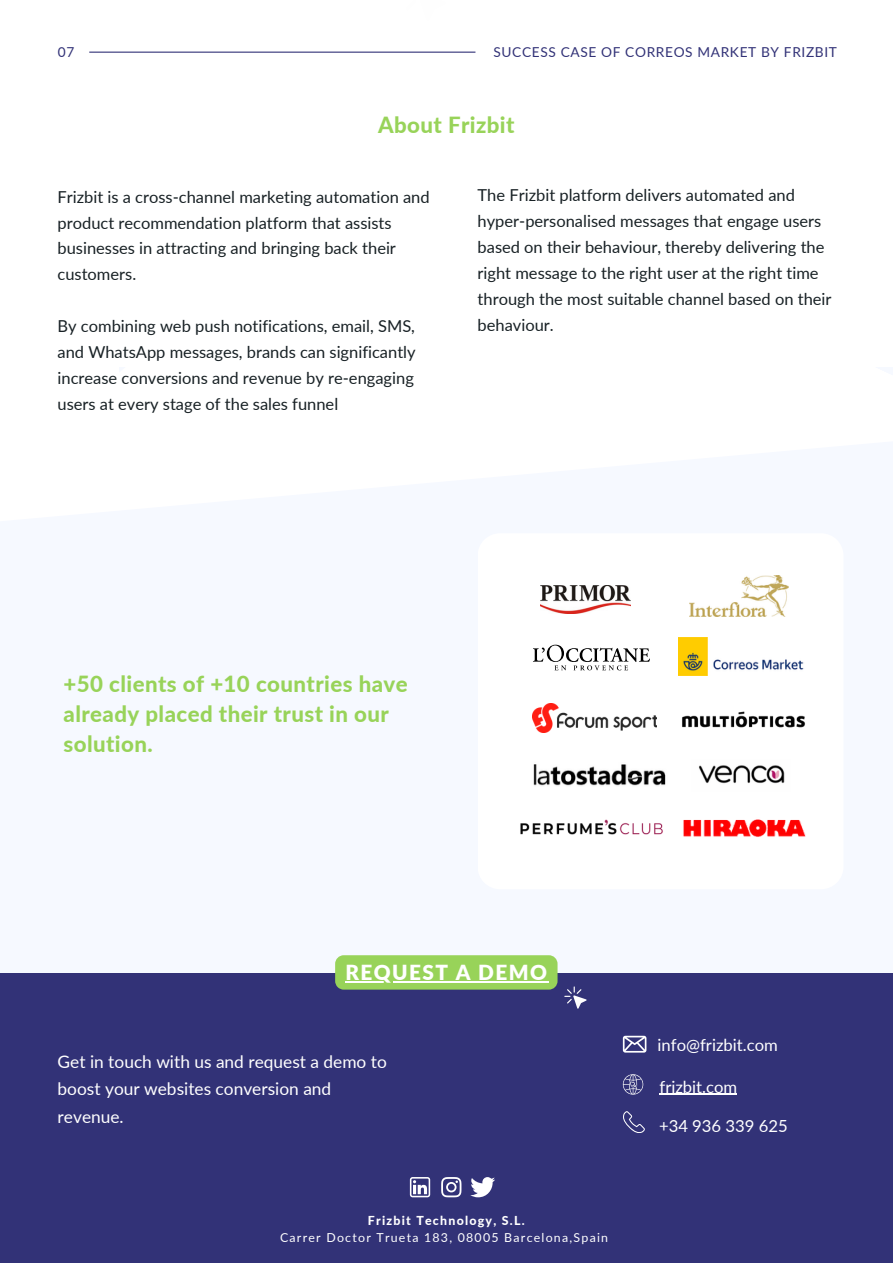
<style>
.page{position:relative;width:893px;height:1264px;background:#fff}
.page>*{position:absolute;margin:0;border:0;box-sizing:border-box;transform-origin:0 0}
.t1{font:800 22.2px/30.3px "Lato";letter-spacing:.02em;color:#98d359}
.t2{font:900 20.7px "Lato";letter-spacing:.07em;color:#fff}
.t3{font:17.25px/27.2px "Lato";color:#fff}
.t4{font:16.65px "Lato";color:#fff}
.t5{font:16.5px/25.8px "Lato";color:#182125}
.t6{font:13.65px "Lato";letter-spacing:.045em;color:#323277}
.t7{font:12.3px "Lato";letter-spacing:.1em;color:#fff}
.t8{font:800 12.3px "Lato";letter-spacing:.1em;color:#fff}
</style>
<div class="page">
<div style="left:0;top:0;width:892px;height:1262px;background:#f6f9ff"></div>
<div style="left:0;top:0;width:892px;height:366px;background:#fff"></div>
<div style="left:0;top:302px;width:118px;height:181px;background:#fff"></div>
<div style="left:0;top:973px;width:892px;height:289px;background:#323277"></div>
<hr style="left:89px;top:52px;width:386px;height:1px;background:#323277">
<svg style="left:441px;top:1177px;width:20px;height:20px"></svg>
<svg style="left:470px;top:1177px;width:25px;height:20px"></svg>
<svg style="left:410px;top:1177px;width:20px;height:20px"></svg>
<svg style="left:622px;top:1074px;width:21px;height:20px"></svg>
<svg style="left:622px;top:1035px;width:24px;height:17px"></svg>
<svg style="left:623px;top:1111px;width:22px;height:21px"></svg>
<div style="left:335px;top:955px;width:222px;height:34px;background:#98d359"></div>
<hr style="left:345px;top:981px;width:203px;height:1px;background:#fff">
<svg style="left:564px;top:986px;width:22px;height:22px"></svg>
<img style="left:540px;top:585px;width:90px;height:28px">
<img style="left:682px;top:711px;width:123px;height:17px">
<img style="left:678px;top:637px;width:126px;height:38px">
<img style="left:689px;top:575px;width:99px;height:41px">
<img style="left:699px;top:765px;width:86px;height:19px">
<svg style="left:533px;top:644px;width:117px;height:26px"></svg>
<img style="left:532px;top:703px;width:125px;height:29px">
<img style="left:533px;top:764px;width:133px;height:22px">
<img style="left:683px;top:819px;width:123px;height:18px">
<img style="left:520px;top:819px;width:143px;height:16px">
<hr style="left:659px;top:1093px;width:78px;height:1px;background:#fff">
<p class="t6" style="left:58px;top:43px;width:18px">07</p>
<p class="t6" style="left:493px;top:43px;width:345px">SUCCESS CASE OF CORREOS MARKET BY FRIZBIT</p>
<p class="t1" style="left:378px;top:109px;width:138px">About Frizbit</p>
<p class="t5" style="left:58px;top:183px;width:373px">Frizbit is a cross-channel marketing automation and product recommendation platform that assists businesses in attracting and bringing back their customers.</p>
<p class="t5" style="left:58px;top:313px;width:359px;text-align:justify">By combining web push notifications, email, SMS, and WhatsApp messages, brands can significantly increase conversions and revenue by re-engaging users at every stage of the sales funnel</p>
<p class="t5" style="left:477px;top:182px;width:355px">The Frizbit platform delivers automated and hyper-personalised messages that engage users based on their behaviour, thereby delivering the right message to the right user at the right time through the most suitable channel based on their behaviour.</p>
<p class="t1" style="left:63px;top:668px;width:346px">+50 clients of +10 countries have already placed their trust in our solution.</p>
<p class="t2" style="left:345px;top:959px;width:203px">REQUEST A DEMO</p>
<p class="t3" style="left:58px;top:1048px;width:331px">Get in touch with us and request a demo to boost your websites conversion and revenue.</p>
<p class="t8" style="left:368px;top:1213px;width:158px">Frizbit Technology, S.L.</p>
<p class="t7" style="left:280px;top:1229px;width:329px">Carrer Doctor Trueta 183, 08005 Barcelona,Spain</p>
<p class="t4" style="left:657px;top:1034px;width:122px">info@frizbit.com</p>
<p class="t4" style="left:659px;top:1076px;width:79px">frizbit.com</p>
<p class="t4" style="left:659px;top:1115px;width:130px">+34 936 339 625</p>
</div>
